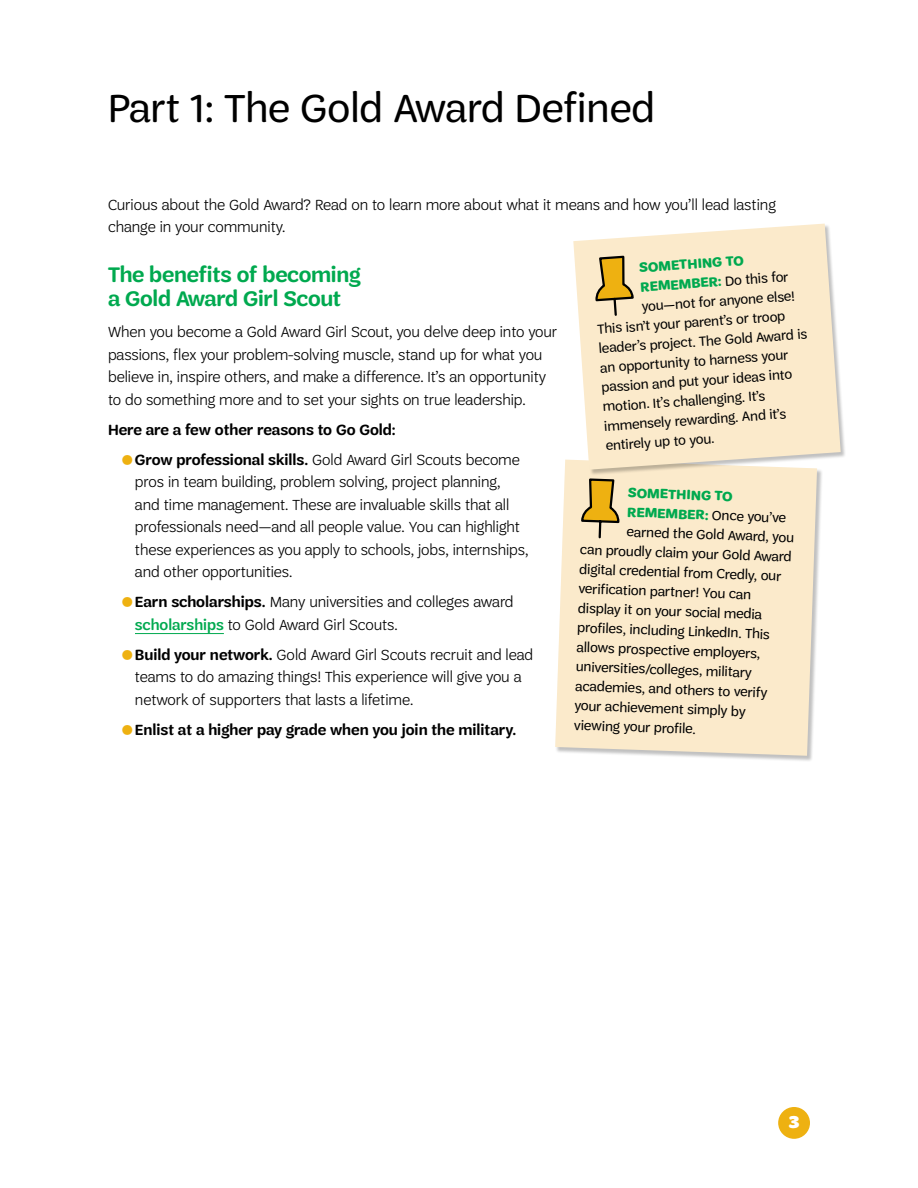
<style>
.page{position:relative;width:918px;height:1188px;background:#fff}
.page>*{position:absolute;margin:0;border:0;box-sizing:border-box;transform-origin:0 0}
.t1{font:42px "Trefoil Sans";color:#000}
.t2{font:600 22.5px/24px "Trefoil Sans";letter-spacing:-.01em;color:#00a94f}
.t3{font:900 18px "Trefoil Slab";color:#fff}
.t4{font:300 15.75px/22.5px "Trefoil Sans";color:#000}
.t5{font:600 15.75px "Trefoil Sans";color:#000}
.t6{font:14.25px "Trefoil Sans";color:#000}
.t7{font:700 14.25px "Trefoil Sans";color:#00a94f}
.s1{color:#eeb111}
.s2{font-weight:600}
.s3{font-weight:500;color:#00a94f}
.s4{font-weight:300;color:#eeb111}
.s5{font-weight:400;color:#000}
.s6{font-weight:700;color:#00a94f}
</style>
<div class="page">
<div style="left:778px;top:1107px;width:32px;height:32px;background:#eeb111;border-radius:50%"></div>
<hr style="left:135px;top:633px;width:89px;height:1px;background:#00a94f">
<div style="left:555px;top:460px;width:268px;height:302px;background:#000;opacity:.25"></div>
<div style="left:555px;top:460px;width:262px;height:296px;background:#fbeacb"></div>
<svg style="left:580px;top:477px;width:40px;height:63px;background:#d1b46e"></svg>
<div style="left:574px;top:224px;width:273px;height:252px;background:#000;opacity:.25"></div>
<svg style="left:573px;top:224px;width:268px;height:246px;background:#f9eacf"></svg>
<svg style="left:595px;top:254px;width:40px;height:63px;background:#d1b46e"></svg>
<h1 class="t1" style="left:108px;top:85px;width:548px">Part 1: The Gold Award Defined</h1>
<p class="t4" style="left:108px;top:193px;width:669px">Curious about the Gold Award? Read on to learn more about what it means and how you’ll lead lasting change in your community.</p>
<h2 class="t2" style="left:108px;top:262px;width:254px">The benefits of becoming a Gold Award Girl Scout</h2>
<p class="t4" style="left:108px;top:321px;width:451px">When you become a Gold Award Girl Scout, you delve deep into your passions, flex your problem-solving muscle, stand up for what you believe in, inspire others, and make a difference. It’s an opportunity to do something more and to set your sights on true leadership.</p>
<p class="t5" style="left:108px;top:421px;width:289px">Here are a few other reasons to Go Gold:</p>
<p class="t4" style="left:135px;top:448px;width:395px;text-indent:-13px"><span class="s1">●</span><span class="s2">Grow professional skills.</span> Gold Award Girl Scouts become pros in team building, problem solving, project planning, and time management. These are invaluable skills that all professionals need—and all people value. You can highlight these experiences as you apply to schools, jobs, internships, and other opportunities.</p>
<p class="t4" style="left:135px;top:591px;width:380px;text-indent:-13px"><span class="s1">●</span><span class="s2">Earn scholarships.</span> Many universities and colleges award <span class="s3">scholarships</span> to Gold Award Girl Scouts.</p>
<p class="t4" style="left:135px;top:643px;width:400px;text-indent:-13px"><span class="s1">●</span><span class="s2">Build your network.</span> Gold Award Girl Scouts recruit and lead teams to do amazing things! This experience will give you a network of supporters that lasts a lifetime.</p>
<p class="t5" style="left:121px;top:721px;width:396px"><span class="s4">●</span>Enlist at a higher pay grade when you join the military.</p>
<p class="t7" style="left:639px;top:259px;width:106px;rotate:-4deg">SOMETHING TO</p>
<p class="t7" style="left:640px;top:279px;width:150px;rotate:-4deg">REMEMBER: <span class="s5">Do this for</span></p>
<p class="t6" style="left:641px;top:299px;width:155px;rotate:-4deg">you—not for anyone else!</p>
<p class="t6" style="left:597px;top:321px;width:190px;rotate:-4deg">This isn’t your parent’s or troop</p>
<p class="t6" style="left:598px;top:341px;width:211px;rotate:-4deg">leader’s project. The Gold Award is</p>
<p class="t6" style="left:600px;top:360px;width:190px;rotate:-4deg">an opportunity to harness your</p>
<p class="t6" style="left:601px;top:380px;width:193px;rotate:-4deg">passion and put your ideas into</p>
<p class="t6" style="left:602px;top:399px;width:164px;rotate:-4deg">motion. It’s challenging. It’s</p>
<p class="t6" style="left:604px;top:418px;width:184px;rotate:-4deg">immensely rewarding. And it’s</p>
<p class="t6" style="left:605px;top:438px;width:110px;rotate:-4deg">entirely up to you.</p>
<p class="t7" style="left:628px;top:485px;width:106px;rotate:2deg">SOMETHING TO</p>
<p class="t6" style="left:628px;top:504px;width:160px;rotate:2deg"><span class="s6">REMEMBER:</span> Once you’ve</p>
<p class="t6" style="left:627px;top:524px;width:169px;rotate:2deg">earned the Gold Award, you</p>
<p class="t6" style="left:580px;top:542px;width:213px;rotate:2deg">can proudly claim your Gold Award</p>
<p class="t6" style="left:580px;top:561px;width:204px;rotate:2deg">digital credential from Credly, our</p>
<p class="t6" style="left:579px;top:581px;width:174px;rotate:2deg">verification partner! You can</p>
<p class="t6" style="left:578px;top:600px;width:186px;rotate:2deg">display it on your social media</p>
<p class="t6" style="left:578px;top:620px;width:194px;rotate:2deg">profiles, including LinkedIn. This</p>
<p class="t6" style="left:577px;top:639px;width:185px;rotate:2deg">allows prospective employers,</p>
<p class="t6" style="left:576px;top:659px;width:178px;rotate:2deg">universities/colleges, military</p>
<p class="t6" style="left:576px;top:678px;width:194px;rotate:2deg">academies, and others to verify</p>
<p class="t6" style="left:575px;top:698px;width:173px;rotate:2deg">your achievement simply by</p>
<p class="t6" style="left:574px;top:717px;width:123px;rotate:2deg">viewing your profile.</p>
<p class="t3" style="left:789px;top:1112px;width:12px">3</p>
</div>
